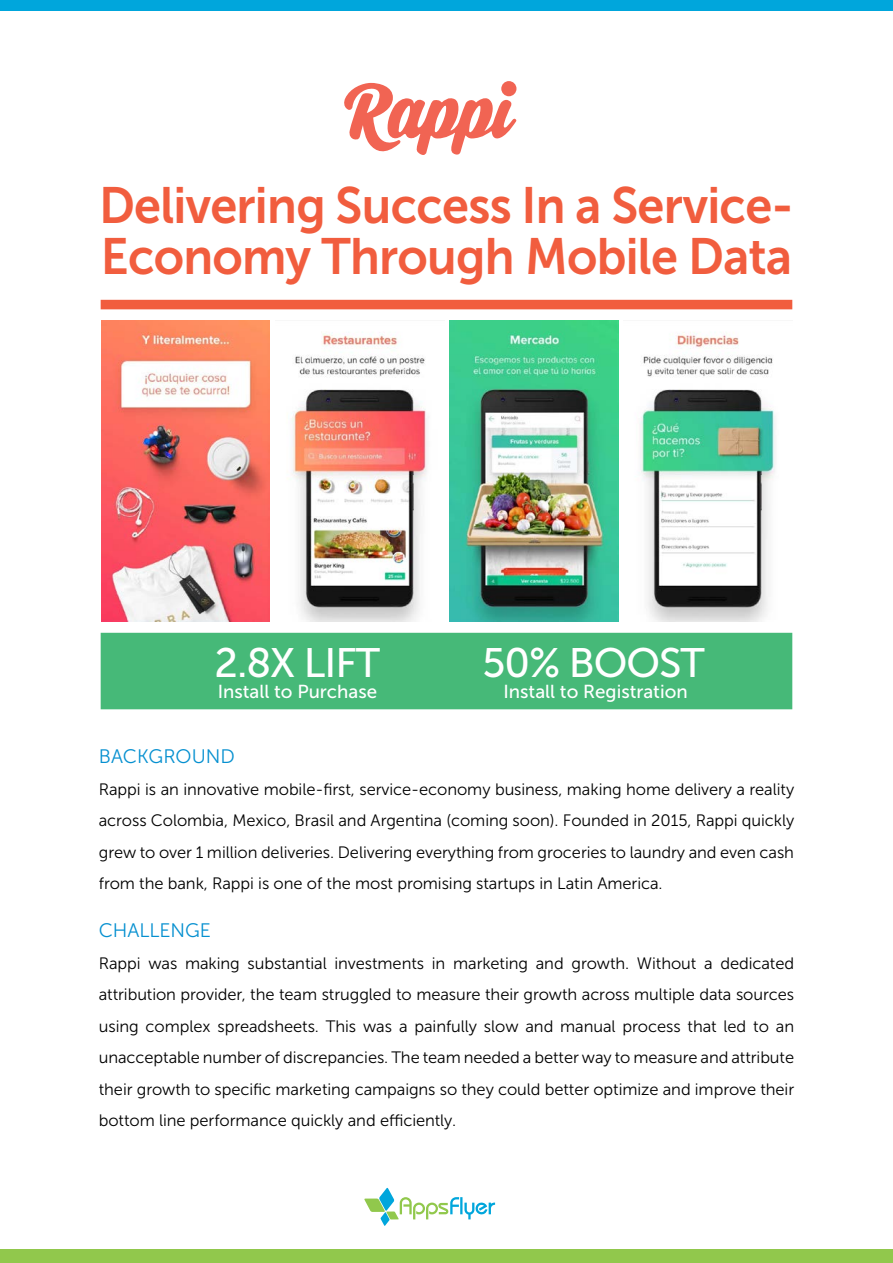
<style>
.page{position:relative;width:893px;height:1263px;background:#fff}
.page>*{position:absolute;margin:0;border:0;box-sizing:border-box;transform-origin:0 0}
.t1{font:50.85px "Museo Sans 700";letter-spacing:-.015em;color:#f15d3e;scale:.96 1}
.t2{font:41.1px "Museo Sans 500";letter-spacing:-.025em;color:#fff}
.t3{font:19.5px "Museo Sans 300";letter-spacing:-.005em;color:#0690d0}
.t4{font:18.75px "Museo Sans 500";color:#fff}
.t5{font:16.5px/31.5px "Museo Sans 300";letter-spacing:-.005em;color:#000;text-align:justify}
</style>
<div class="page">
<div style="left:101px;top:633px;width:691px;height:76px;background:#46b978"></div>
<div style="left:101px;top:300px;width:691px;height:9px;background:#f15d3e"></div>
<div style="left:0;top:0;width:893px;height:11px;background:#00a6dc"></div>
<div style="left:0;top:1249px;width:893px;height:14px;background:#91c84c"></div>
<img style="left:101px;top:320px;width:169px;height:301px">
<img style="left:291px;top:332px;width:136px;height:289px">
<img style="left:450px;top:320px;width:168px;height:301px">
<img style="left:640px;top:332px;width:135px;height:289px">
<svg style="left:344px;top:81px;width:172px;height:74px"></svg>
<svg style="left:364px;top:1188px;width:131px;height:38px"></svg>
<h1 class="t1" style="left:99px;top:177px;width:725px">Delivering Success In a Service-</h1>
<h1 class="t1" style="left:101px;top:229px;width:722px">Economy Through Mobile Data</h1>
<h2 class="t2" style="left:215px;top:640px;width:167px">2.8X LIFT</h2>
<p class="t4" style="left:218px;top:681px;width:161px">Install to Purchase</p>
<h2 class="t2" style="left:482px;top:640px;width:224px">50% BOOST</h2>
<p class="t4" style="left:503px;top:681px;width:186px">Install to Registration</p>
<p class="t3" style="left:99px;top:746px;width:138px">BACKGROUND</p>
<p class="t5" style="left:99px;top:773px;width:697px">Rappi is an innovative mobile-first, service-economy business, making home delivery a reality across Colombia, Mexico, Brasil and Argentina (coming soon .) Founded in 2015, Rappi quickly grew to over 1 million deliveries. Delivering everything from groceries to laundry and even cash from the bank, Rappi is one of the most promising startups in Latin America.</p>
<p class="t3" style="left:99px;top:920px;width:113px">CHALLENGE</p>
<p class="t5" style="left:720px;top:947px;width:75px">dedicated</p>
<p class="t5" style="left:99px;top:947px;width:697px;text-align:left">Rappi<br>attribution provider, the team struggled to measure their growth across multiple data sources using complex spreadsheets. This was a painfully slow and manual process that led to an unacceptable number of discrepancies. The team needed a better way to measure and attribute their growth to specific marketing campaigns so they could better optimize and improve their bottom line performance quickly and efficiently.</p>
<p class="t5" style="left:185px;top:947px;width:56px">making</p>
<p class="t5" style="left:248px;top:947px;width:81px">substantial</p>
<p class="t5" style="left:334px;top:947px;width:91px">investments</p>
<p class="t5" style="left:432px;top:947px;width:15px">in</p>
<p class="t5" style="left:453px;top:947px;width:76px">marketing</p>
<p class="t5" style="left:536px;top:947px;width:29px">and</p>
<p class="t5" style="left:571px;top:947px;width:59px">growth.</p>
<p class="t5" style="left:637px;top:947px;width:61px">Without</p>
<p class="t5" style="left:148px;top:947px;width:30px">was</p>
<p class="t5" style="left:704px;top:947px;width:10px">a</p>
</div>
